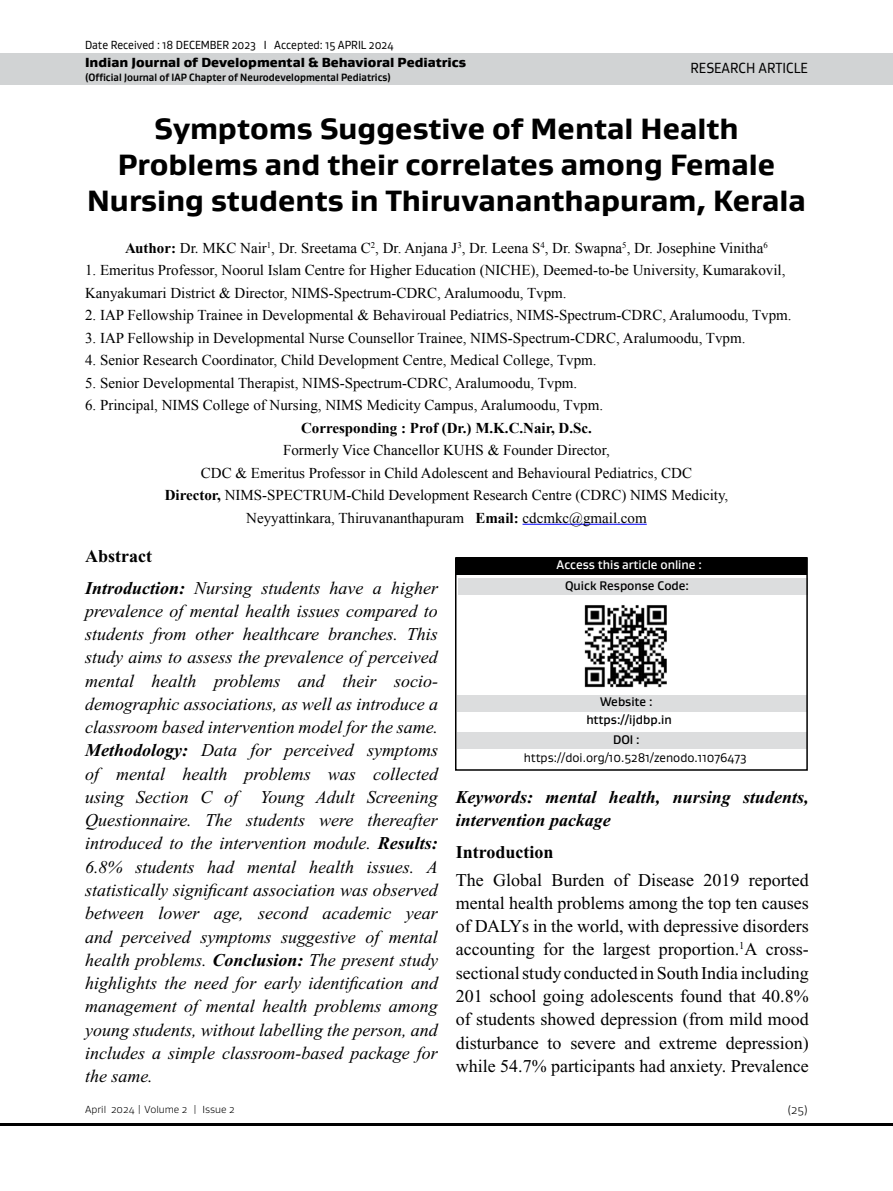
<style>
.page{position:relative;width:893px;height:1191px;background:#fff}
.page>*{position:absolute;margin:0;border:0;box-sizing:border-box;transform-origin:0 0}
.t1{font:800 30px/36px "Gustan";color:#000;text-align:center}
.t2{font:italic 18px/23.2px "Times New Roman";color:#000}
.t3{font:18px/23.2px "Times New Roman";color:#000;text-align:justify}
.t4{font:italic 700 18px/23.2px "Times New Roman";color:#000}
.t5{font:700 18px "Times New Roman";color:#000}
.t6{font:15px/22.5px "Times New Roman";color:#000}
.t7{font:700 15px "Times New Roman";color:#000}
.t8{font:15px "Gustan";color:#000;scale:.9 1}
.t9{font:900 13.5px "Gustan";color:#000}
.t10{font:500 12.75px "Gustan";color:#000;scale:.95 1}
.t11{font:12.75px "Gustan";color:#000;scale:.95 1}
.t12{font:500 12.75px "Gustan";color:#fff;scale:.95 1}
.t13{font:12px "Gustan";color:#000;scale:.9 1}
.t14{font:300 12px "Gustan";color:#000}
.t15{font:700 10.8px "Gustan";color:#000;scale:.9 1}
.t16{font:300 10.5px "Gustan";color:#000}
.s1{font-weight:700}
.s2{font-style:inherit}
.s3{font-weight:700;font-style:normal}
</style>
<div class="page">
<div style="left:0;top:54px;width:893px;height:31px;background:#d1d3d4"></div>
<hr style="left:0;top:1123px;width:893px;height:2px;background:#000">
<hr style="left:523px;top:524px;width:124px;height:1px;background:#00f">
<div style="left:456px;top:557px;width:350px;height:17px;background:#000"></div>
<div style="left:457px;top:732px;width:349px;height:16px;background:#dcddde"></div>
<div style="left:457px;top:695px;width:349px;height:16px;background:#dcddde"></div>
<div style="left:458px;top:579px;width:349px;height:16px;background:#dcddde"></div>
<div style="left:455px;top:557px;width:353px;height:213px;border:2px solid #000"></div>
<img style="left:584px;top:605px;width:83px;height:83px">
<p class="t13" style="left:85px;top:37px;width:344px">Date Received : 18 december 2023 I Accepted: 15 apri l 2024</p>
<p class="t9" style="left:85px;top:53px;width:382px">Indian Journal of Developmental &amp; Behavioral Pediatrics</p>
<p class="t15" style="left:85px;top:70px;width:341px">(Official Journal of IAP Chapter of Neurodevelopmental Pediatrics)</p>
<h1 class="t1" style="left:87px;top:110px;width:720px">Symptoms Suggestive of Mental Health<br>Problems and their correlates among Female<br>Nursing students in Thiruvananthapuram, Kerala</h1>
<p class="t6" style="left:125px;top:236px;width:644px"><span class="s1">Author:</span> <span class="s2">Dr.</span> MKC Nair<sup>1</sup>, Dr. Sreetama C<sup>2</sup>, Dr. Anjana J<sup>3</sup>, Dr. Leena S<sup>4</sup>, Dr. Swapna<sup>5</sup>, Dr. Josephine Vinitha<sup>6</sup></p>
<p class="t6" style="left:85px;top:258px;width:702px">1. Emeritus Professor, Noorul Islam Centre for Higher Education (NICHE), Deemed-to-be University, Kumarakovil,<br>Kanyakumari District &amp; Director, NIMS-Spectrum-CDRC, Aralumoodu, Tvpm.</p>
<p class="t6" style="left:85px;top:303px;width:708px">2. IAP Fellowship Trainee in Developmental &amp; Behaviroual Pediatrics, NIMS-Spectrum-CDRC, Aralumoodu, Tvpm.</p>
<p class="t6" style="left:85px;top:326px;width:662px">3. IAP Fellowship in Developmental Nurse Counsellor Trainee, NIMS-Spectrum-CDRC, Aralumoodu, Tvpm.</p>
<p class="t6" style="left:85px;top:348px;width:513px">4. Senior Research Coordinator, Child Development Centre, Medical College, Tvpm.</p>
<p class="t6" style="left:85px;top:371px;width:494px">5. Senior Developmental Therapist, NIMS-Spectrum-CDRC, Aralumoodu, Tvpm.</p>
<p class="t6" style="left:85px;top:393px;width:520px">6. Principal, NIMS College of Nursing, NIMS Medicity Campus, Aralumoodu, Tvpm.</p>
<p class="t7" style="left:301px;top:417px;width:292px">Corresponding : Prof (Dr.) M.K.C.Nair, D.Sc.</p>
<p class="t6" style="left:165px;top:438px;width:565px;text-align:center">Formerly Vice Chancellor KUHS &amp; Founder Director,<br>CDC &amp; Emeritus Professor in Child Adolescent and Behavioural Pediatrics, CDC<br><span class="s1">Director,</span> NIMS-SPECTRUM-Child Development Research Centre (CDRC) NIMS Medicity, Neyyattinkara, Thiruvananthapuram <span class="s1">Email:</span> cdcmkc@gmail.com</p>
<p class="t2" style="left:85px;top:540px;width:354px;line-height:31.8px"><span class="s3">Abstract<br></span><span class="s1">Introduction:</span> Nursing students have a higher</p>
<p class="t2" style="left:85px;top:599px;width:354px;text-align:justify">prevalence of mental health issues compared to students from other healthcare branches. This study aims to assess the prevalence of perceived mental health problems and their socio&shy;demographic associations, as well as introduce a classroom based intervention model for the same.<br><span class="s1">Methodology:</span> Data for perceived symptoms of mental health problems was collected using Section C of Young Adult Screening Questionnaire. The students were thereafter introduced to the intervention module. <span class="s1">Results:<br></span>6.8% students had mental health issues. A statistically significant association was observed between lower age, second academic year and perceived symptoms suggestive of mental health problems. <span class="s1">Conclusion:</span> The present study highlights the need for early identification and management of mental health problems among young students, without labelling the person, and includes a simple classroom-based package for the same.</p>
<p class="t8" style="left:691px;top:58px;width:132px">Research Arti cle</p>
<p class="t12" style="left:557px;top:556px;width:154px">Access this article online :</p>
<p class="t10" style="left:565px;top:577px;width:132px">Quick Response Code:</p>
<p class="t10" style="left:600px;top:693px;width:57px">Website :</p>
<p class="t10" style="left:586px;top:711px;width:92px">https://ijdbp.in</p>
<p class="t11" style="left:524px;top:749px;width:236px">https://doi.org/10.5281/zenodo.11076473</p>
<p class="t4" style="left:456px;top:785px;width:354px">Keywords: mental health, nursing students, intervention package</p>
<p class="t5" style="left:456px;top:842px;width:99px">Introduction</p>
<p class="t3" style="left:456px;top:868px;width:354px">The Global Burden of Disease 2019 reported mental health problems among the top ten causes of DALYs in the world, with depressive disorders accounting for the largest proportion.<sup>1</sup>A cross&shy;sectional study conducted in South India including 201 school going adolescents found that 40.8% of students showed depression (from mild mood disturbance to severe and extreme depression) while 54.7% participants had anxiety. Prevalence</p>
<p class="t10" style="left:613px;top:731px;width:30px">DOI :</p>
<p class="t16" style="left:85px;top:1102px;width:151px">April 2024 | Volume 2 | Issue 2</p>
<p class="t14" style="left:787px;top:1102px;width:22px">(25)</p>
</div>
